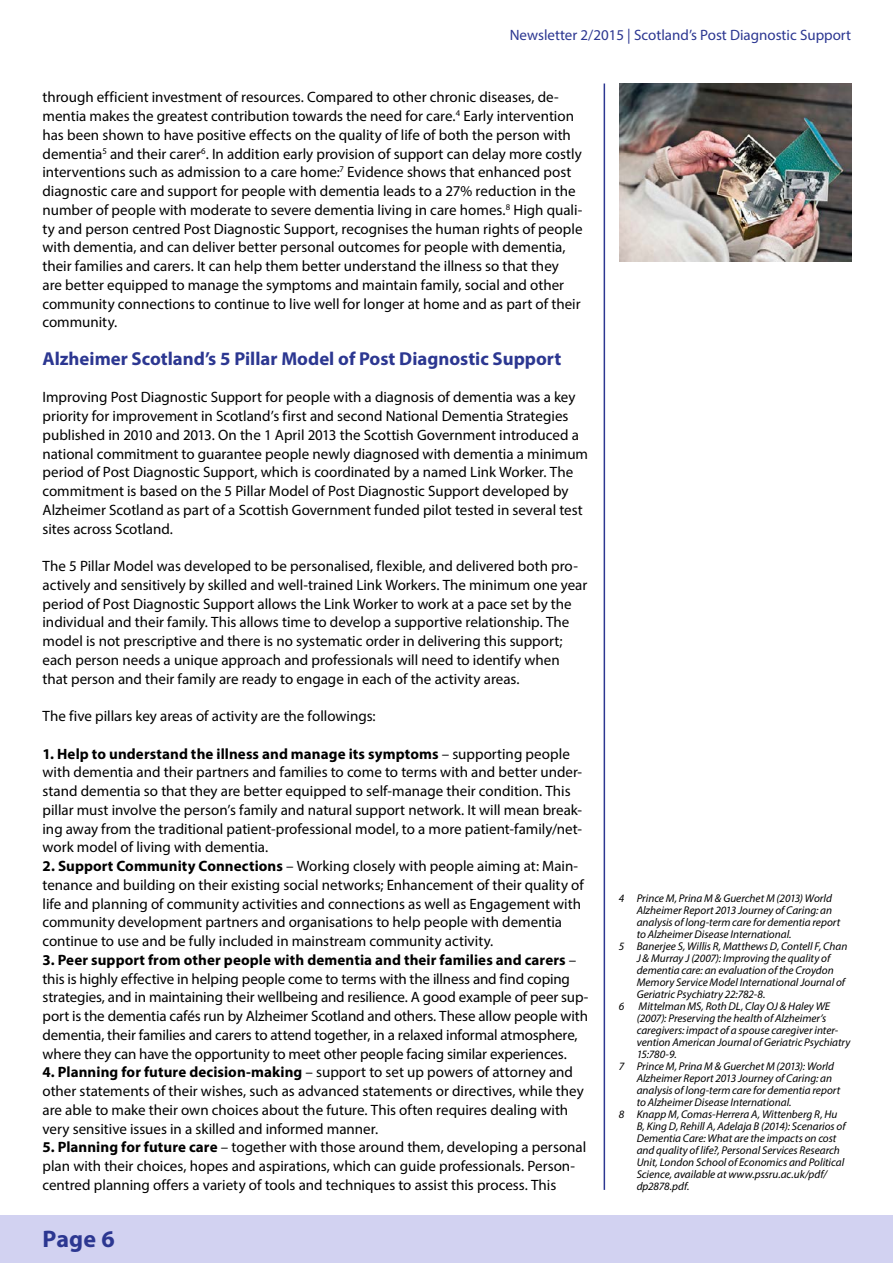
<style>
.page{position:relative;width:893px;height:1263px;background:#fff}
.page>*{position:absolute;margin:0;border:0;box-sizing:border-box;transform-origin:0 0}
.t1{font:700 24px "Myriad Pro";color:#2c3791}
.titel_head{font:700 18.75px "Myriad Pro";color:#2c3791}
.Copy{font:15px/18.8px "Myriad Pro";color:#000}
.t2{font:15px "Myriad Pro";color:#2c3791}
.Fußnote{font:italic 11.25px/12px "Myriad Pro";color:#000}
.s1{font-weight:700}
</style>
<div class="page">
<div style="left:0;top:1215px;width:893px;height:48px;background:#d2d2f1"></div>
<hr style="left:604px;top:84px;width:1px;height:1106px;background:#2c3791">
<img style="left:620px;top:84px;width:231px;height:177px">
<p class="t2" style="left:510px;top:26px;width:343px">Newsletter 2/2015 | Scotland’s Post Diagnostic Support</p>
<p class="Copy" style="left:43px;top:88px;width:542px">through efficient investment of resources. Compared to other chronic diseases, de&shy;mentia makes the greatest contribution towards the need for care.<sup>4</sup> Early intervention has been shown to have positive effects on the quality of life of both the person with dementia<sup>5</sup> and their carer<sup>6</sup>. In addition early provision of support can delay more costly interventions such as admission to a care home:<sup>7</sup> Evidence shows that enhanced post diagnostic care and support for people with dementia leads to a 27% reduction in the number of people with moderate to severe dementia living in care homes.<sup>8</sup> High quali&shy;ty and person centred Post Diagnostic Support, recognises the human rights of people with dementia, and can deliver better personal outcomes for people with dementia, their families and carers. It can help them better understand the illness so that they<br>are better equipped to manage the symptoms and maintain family, social and other community connections to continue to live well for longer at home and as part of their community.</p>
<p class="titel_head" style="left:43px;top:346px;width:520px">Alzheimer Scotland’s 5 Pillar Model of Post Diagnostic Support</p>
<p class="Copy" style="left:43px;top:388px;width:547px">Improving Post Diagnostic Support for people with a diagnosis of dementia was a key priority for improvement in Scotland’s first and second National Dementia Strategies published in 2010 and 2013. On the 1 April 2013 the Scottish Government introduced a national commitment to guarantee people newly diagnosed with dementia a minimum period of Post Diagnostic Support, which is coordinated by a named Link Worker. The commitment is based on the 5 Pillar Model of Post Diagnostic Support developed by Alzheimer Scotland as part of a Scottish Government funded pilot tested in several test sites across Scotland.</p>
<p class="Copy" style="left:43px;top:556px;width:546px">The 5 Pillar Model was developed to be personalised, flexible, and delivered both pro&shy;actively and sensitively by skilled and well-trained Link Workers. The minimum one year period of Post Diagnostic Support allows the Link Worker to work at a pace set by the individual and their family. This allows time to develop a supportive relationship. The model is not prescriptive and there is no systematic order in delivering this support; each person needs a unique approach and professionals will need to identify when that person and their family are ready to engage in each of the activity areas.</p>
<p class="Copy" style="left:43px;top:706px;width:335px">The five pillars key areas of activity are the followings:</p>
<p class="Copy" style="left:43px;top:744px;width:541px"><span class="s1">1. Help to understand the illness and manage its symptoms</span> – supporting people with dementia and their partners and families to come to terms with and better under&shy;stand dementia so that they are better equipped to self-manage their condition. This pillar must involve the person’s family and natural support network. It will mean break&shy;ing away from the traditional patient-professional model, to a more patient-family/net&shy;work model of living with dementia.</p>
<p class="Copy" style="left:43px;top:856px;width:543px"><span class="s1">2. Support Community Connections</span> – Working closely with people aiming at: Main&shy;tenance and building on their existing social networks; Enhancement of their quality of life and planning of community activities and connections as well as Engagement with community development partners and organisations to help people with dementia continue to use and be fully included in mainstream community activity.</p>
<p class="Copy" style="left:43px;top:950px;width:547px"><span class="s1">3. Peer support from other people with dementia and their families and carers</span> – this is highly effective in helping people come to terms with the illness and find coping strategies, and in maintaining their wellbeing and resilience. A good example of peer sup&shy;port is the dementia cafés run by Alzheimer Scotland and others. These allow people with dementia, their families and carers to attend together, in a relaxed informal atmosphere, where they can have the opportunity to meet other people facing similar experiences.</p>
<p class="Copy" style="left:43px;top:1063px;width:543px"><span class="s1">4. Planning for future decision-making</span> – support to set up powers of attorney and other statements of their wishes, such as advanced statements or directives, while they are able to make their own choices about the future. This often requires dealing with very sensitive issues in a skilled and informed manner.</p>
<p class="Copy" style="left:43px;top:1138px;width:545px"><span class="s1">5. Planning for future care</span> – together with those around them, developing a personal plan with their choices, hopes and aspirations, which can guide professionals. Person&shy;centred planning offers a variety of tools and techniques to assist this process. This</p>
<h1 class="t1" style="left:43px;top:1223px;width:74px">Page 6</h1>
<p class="Fußnote" style="left:637px;top:892px;width:205px;text-indent:-18px">4 Prince M, Prina M &amp; Guerchet M (2013) World Alzheimer Report 2013 Journey of Caring: an analysis of long-term care for dementia report to Alzheimer Disease International.</p>
<p class="Fußnote" style="left:637px;top:940px;width:212px;text-indent:-18px">5 Banerjee S, Willis R, Matthews D, Contell F, Chan J &amp; Murray J (2007): Improving the quality of dementia care: an evaluation of the Croydon Memory Service Model International Journal of Geriatric Psychiatry 22:782-8.</p>
<p class="Fußnote" style="left:619px;top:1000px;width:7px">6</p>
<p class="Fußnote" style="left:637px;top:1000px;width:215px">Mittelman MS, Roth DL, Clay OJ &amp; Haley WE (2007): Preserving the health of Alzheimer’s caregivers: impact of a spouse caregiver inter&shy;vention American Journal of Geriatric Psychiatry 15:780-9.</p>
<p class="Fußnote" style="left:637px;top:1060px;width:205px;text-indent:-18px">7 Prince M, Prina M &amp; Guerchet M (2013): World Alzheimer Report 2013 Journey of Caring: an analysis of long-term care for dementia report to Alzheimer Disease International.</p>
<p class="Fußnote" style="left:637px;top:1108px;width:210px;text-indent:-18px">8 Knapp M, Comas-Herrera A, Wittenberg R, Hu B, King D, Rehill A, Adelaja B (2014): Scenarios of Dementia Care: What are the impacts on cost and quality of life?, Personal Services Research Unit, London School of Economics and Political Science, available at www.pssru.ac.uk/pdf/ dp2878.pdf.</p>
</div>
